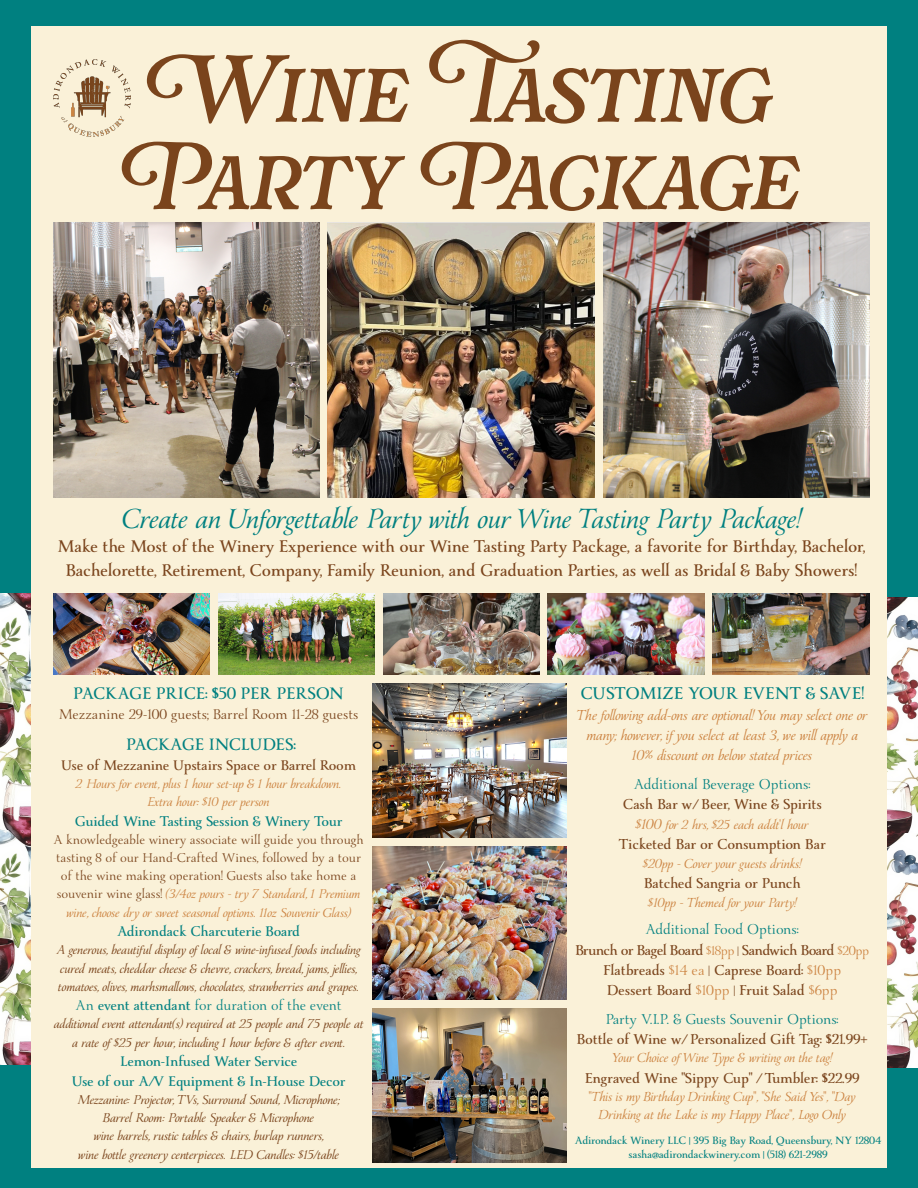
<style>
.page{position:relative;width:918px;height:1188px;background:#008080}
.page>*{position:absolute;margin:0;border:0;box-sizing:border-box;transform-origin:0 0}
.t1{font:87.3px/87.3px "Rafaella";color:#7a441c;text-align:center}
.t2{font:italic 31.2px "Yana";color:#008080}
.t3{font:700 19.2px/24px "Yana";color:#7a441c;text-align:center}
.t4{font:700 19.2px "Yana";color:#008080}
.t5{font:700 18.9px "Yana";color:#008080}
.t6{font:700 16.2px "Yana";color:#7a441c}
.t7{font:700 16.2px/20.2px "Yana";letter-spacing:-.02em;color:#7a441c;text-align:center}
.t8{font:italic 16.2px/20.2px "Yana";color:#cc8341;text-align:center}
.t9{font:16.2px "Yana";color:#008080}
.t10{font:700 15.9px/20px "Yana";color:#008080;text-align:center}
.t11{font:15.9px "Yana";color:#7a441c}
.t12{font:700 15.9px "Yana";color:#7a441c}
.t13{font:15.9px "Yana";letter-spacing:-.01em;color:#008080}
.t14{font:italic 14.7px/18.5px "Yana";color:#cc8341;text-align:center}
.t15{font:italic 14.4px/18px "Yana";color:#7a441c;text-align:center}
.t16{font:14.4px/18px "Yana";color:#7a441c;text-align:center}
.t17{font:italic 14.4px/18px "Yana";color:#cc8341;text-align:center}
.t18{font:700 12px/14.4px "Yana";color:#008080;text-align:center}
.s1{font-style:italic;color:#cc8341}
.s2{font-weight:700}
.s3{font-size:16.2px}
.s4{font-weight:400;color:#008080}
.s5{font-weight:400;font-size:14.7px;color:#cc8341}
.s6{font-weight:400;font-size:14.7px}
.s7{font-weight:400;color:#cc8341}
.s8{font-weight:400}
</style>
<div class="page">
<img style="left:0;top:594px;width:31px;height:470px">
<img style="left:886px;top:832px;width:32px;height:236px">
<img style="left:886px;top:597px;width:32px;height:235px">
<div style="left:31px;top:27px;width:855px;height:1141px;background:#faf1d8"></div>
<img style="left:372px;top:846px;width:195px;height:154px">
<img style="left:372px;top:684px;width:195px;height:154px">
<img style="left:372px;top:1008px;width:195px;height:154px">
<img style="left:328px;top:222px;width:267px;height:276px">
<img style="left:53px;top:222px;width:266px;height:276px">
<img style="left:603px;top:222px;width:266px;height:276px">
<img style="left:53px;top:60px;width:78px;height:77px">
<img style="left:53px;top:594px;width:157px;height:81px">
<img style="left:218px;top:594px;width:157px;height:81px">
<img style="left:383px;top:594px;width:156px;height:81px">
<img style="left:548px;top:594px;width:156px;height:81px">
<img style="left:713px;top:594px;width:156px;height:81px">
<h1 class="t1" style="left:118px;top:49px;width:682px">Wine Tasting<br>Party Package</h1>
<h2 class="t2" style="left:122px;top:499px;width:679px">Create an Unforgettable Party with our Wine Tasting Party Package!</h2>
<h3 class="t3" style="left:57px;top:533px;width:809px">Make the Most of the Winery Experience with our Wine Tasting Party Package, a favorite for Birthday, Bachelor,<br>Bachelorette, Retirement, Company, Family Reunion, and Graduation Parties, as well as Bridal &amp; Baby Showers!</h3>
<h3 class="t5" style="left:73px;top:681px;width:272px">PACKAGE PRICE: $50 PER PERSON</h3>
<p class="t11" style="left:59px;top:704px;width:301px">Mezzanine 29-100 guests; Barrel Room 11-28 guests</p>
<h3 class="t5" style="left:126px;top:733px;width:171px">PACKAGE INCLUDES:</h3>
<p class="t12" style="left:61px;top:756px;width:296px">Use of Mezzanine Upstairs Space or Barrel Room</p>
<p class="t17" style="left:76px;top:774px;width:267px">2 Hours for event, plus 1 hour set-up &amp; 1 hour breakdown.<br>Extra hour: $10 per person</p>
<p class="t10" style="left:75px;top:811px;width:269px">Guided Wine Tasting Session &amp; Winery Tour</p>
<p class="t16" style="left:53px;top:830px;width:312px">A knowledgeable winery associate will guide you through tasting 8 of our Hand-Crafted Wines, followed by a tour of the wine making operation! Guests also take home a souvenir wine glass! <span class="s1">(3/4oz pours - try 7 Standard, 1 Premium wine, choose dry or sweet seasonal options. 11oz Souvenir Glass)</span></p>
<p class="t10" style="left:117px;top:921px;width:184px">Adirondack Charcuterie Board</p>
<p class="t15" style="left:57px;top:940px;width:305px;text-align:left">A generous, beautiful display of local &amp; wine-infused foods including cured meats, cheddar cheese &amp; chevre, crackers, bread, jams, jellies, tomatoes, olives, marhsmallows, chocolates, strawberries and grapes.</p>
<p class="t13" style="left:75px;top:996px;width:268px">An <span class="s2">event attendant</span> for duration of the event</p>
<p class="t15" style="left:54px;top:1015px;width:311px">additional event attendant(s) required at 25 people and 75 people at a rate of $25 per hour, including 1 hour before &amp; after event.</p>
<p class="t10" style="left:72px;top:1051px;width:275px">Lemon-Infused Water Service<br>Use of our A/V Equipment &amp; In-House Decor</p>
<p class="t15" style="left:78px;top:1090px;width:264px">Mezzanine: Projector, TVs, Surround Sound, Microphone; Barrel Room: Portable Speaker &amp; Microphone<br>wine barrels, rustic tables &amp; chairs, burlap runners,<br>wine bottle greenery centerpieces. LED Candles: $15/table</p>
<h3 class="t4" style="left:580px;top:681px;width:285px">CUSTOMIZE YOUR EVENT &amp; SAVE!</h3>
<p class="t8" style="left:577px;top:704px;width:292px">The following add-ons are optional! You may select one or many; however, if you select at least 3, we will apply a<br>10% discount on below stated prices</p>
<p class="t9" style="left:634px;top:774px;width:178px">Additional Beverage Options:</p>
<p class="t6" style="left:623px;top:794px;width:200px">Cash Bar w/ Beer, Wine &amp; Spirits</p>
<p class="t14" style="left:636px;top:815px;width:174px"><span class="s3">$100</span> for 2 hrs, $25 each addt'l hour</p>
<p class="t6" style="left:619px;top:834px;width:208px">Ticketed Bar or Consumption Bar</p>
<p class="t14" style="left:643px;top:854px;width:159px">$20pp - Cover your guests drinks!</p>
<p class="t6" style="left:644px;top:873px;width:158px">Batched Sangria or Punch</p>
<p class="t14" style="left:648px;top:892px;width:149px">$10pp - Themed for your Party!</p>
<p class="t7" style="left:575px;top:919px;width:296px"><span class="s4">Additional Food Options:<br></span>Brunch or Bagel Board <span class="s5">$18pp</span> <span class="s6">|</span> Sandwich Board <span class="s5">$20pp </span>Flatbreads <span class="s7">$14 ea</span> <span class="s8">|</span> Caprese Board: <span class="s7">$10pp<br></span>Dessert Board <span class="s7">$10pp</span> <span class="s8">|</span> Fruit Salad <span class="s7">$6pp</span></p>
<p class="t9" style="left:606px;top:1008px;width:234px">Party V.I.P. &amp; Guests Souvenir Options:</p>
<p class="t6" style="left:577px;top:1029px;width:293px">Bottle of Wine w/ Personalized Gift Tag: $21.99+</p>
<p class="t14" style="left:613px;top:1048px;width:221px">Your Choice of Wine Type &amp; writing on the tag!</p>
<p class="t6" style="left:585px;top:1067px;width:276px">Engraved Wine "Sippy Cup" / Tumbler: $22.99</p>
<p class="t14" style="left:589px;top:1087px;width:268px">"This is my Birthday Drinking Cup", "She Said Yes", "Day<br>Drinking at the Lake is my Happy Place", Logo Only</p>
<p class="t18" style="left:575px;top:1132px;width:308px">Adirondack Winery LLC | 395 Big Bay Road, Queensbury, NY 12804 sasha@adirondackwinery.com | (518) 621-2989</p>
</div>
